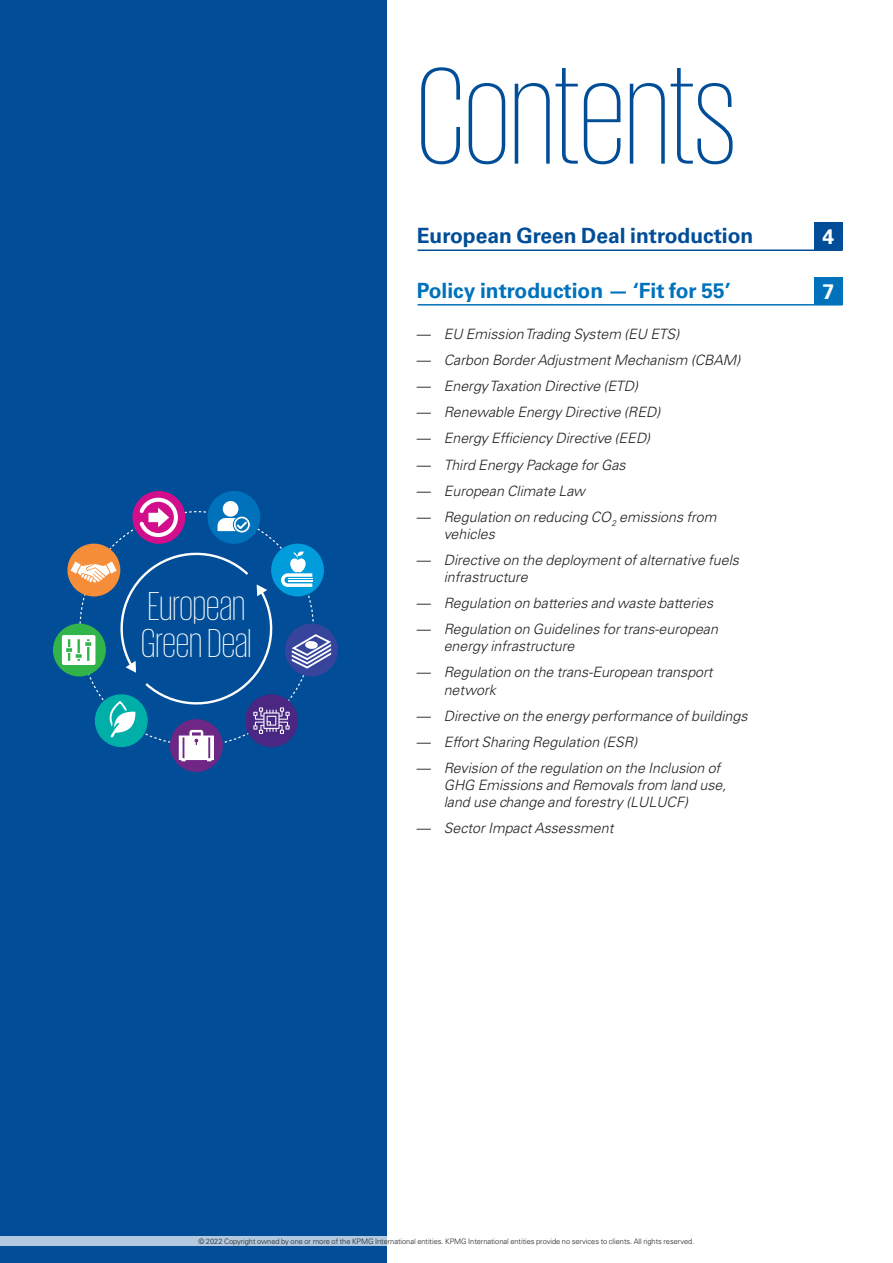
<style>
.page{position:relative;width:893px;height:1263px;background:#fff}
.page>*{position:absolute;margin:0;border:0;box-sizing:border-box;transform-origin:0 0}
.t1{font:200 141px "KPMG";letter-spacing:-.005em;color:#014d97}
.t2{font:200 41.25px/36.9px "KPMG";color:#fff}
.t3{font:700 21px "Univers LT Std";color:#014d97}
.t4{font:700 21px "Univers LT Std";color:#0072bc}
.t5{font:700 21px "Univers LT Std";color:#fff}
.t6{font:italic 300 14.25px/17.1px "Univers LT Std";color:#231f20}
.t7{font:300 7.5px "Univers LT Std";letter-spacing:-.005em;color:#231f20}
.s1{font-style:normal}
</style>
<div class="page">
<div style="left:814px;top:222px;width:28px;height:28px;background:#014d97"></div>
<div style="left:814px;top:277px;width:28px;height:28px;background:#0072bc"></div>
<div style="left:0;top:0;width:387px;height:1263px;background:#014d97"></div>
<div style="left:132px;top:491px;width:53px;height:53px;background:#d20e8c;border-radius:50%"></div>
<div style="left:170px;top:719px;width:53px;height:53px;background:#6f2786;border-radius:50%"></div>
<div style="left:53px;top:624px;width:53px;height:52px;background:#31b44a;border-radius:50%"></div>
<div style="left:285px;top:624px;width:53px;height:52px;background:#36449c;border-radius:50%"></div>
<div style="left:207px;top:491px;width:53px;height:53px;background:#0072bc;border-radius:50%"></div>
<div style="left:223px;top:501px;width:15px;height:16px;background:#fff;border-radius:50%"></div>
<svg style="left:233px;top:516px;width:17px;height:17px"></svg>
<div style="left:233px;top:516px;width:18px;height:17px;border:1px solid #0072bc;border-radius:50%"></div>
<svg style="left:218px;top:518px;width:29px;height:13px"></svg>
<svg style="left:139px;top:498px;width:39px;height:39px"></svg>
<svg style="left:62px;top:543px;width:269px;height:218px"></svg>
<hr style="left:418px;top:249px;width:424px;height:2px;background:#014d97">
<hr style="left:418px;top:304px;width:424px;height:2px;background:#0072bc">
<div style="left:0;top:1236px;width:387px;height:10px;background:#b2c9df"></div>
<h2 class="t2" style="left:141px;top:586px;width:112px">European<br>Green Deal</h2>
<h1 class="t1" style="left:417px;top:49px;width:321px">Contents</h1>
<h3 class="t3" style="left:417px;top:224px;width:338px">European Green Deal introduction</h3>
<h3 class="t4" style="left:417px;top:278px;width:315px">Policy introduction — ‘Fit for 55’</h3>
<p class="t6" style="left:417px;top:326px;width:264px"><span class="s1">—</span> EU Emission Trading System (EU ETS)</p>
<p class="t6" style="left:417px;top:352px;width:325px"><span class="s1">—</span> Carbon Border Adjustment Mechanism (CBAM)</p>
<p class="t6" style="left:417px;top:378px;width:223px"><span class="s1">—</span> Energy Taxation Directive (ETD)</p>
<p class="t6" style="left:417px;top:404px;width:245px"><span class="s1">—</span> Renewable Energy Directive (RED)</p>
<p class="t6" style="left:417px;top:430px;width:235px"><span class="s1">—</span> Energy Efficiency Directive (EED)</p>
<p class="t6" style="left:417px;top:456px;width:210px"><span class="s1">—</span> Third Energy Package for Gas</p>
<p class="t6" style="left:417px;top:482px;width:170px"><span class="s1">—</span> European Climate Law</p>
<p class="t6" style="left:444px;top:508px;width:274px;text-indent:-27px"><span class="s1">—</span> Regulation on reducing CO<sub>2</sub> emissions from vehicles</p>
<p class="t6" style="left:444px;top:551px;width:297px;text-indent:-27px"><span class="s1">—</span> Directive on the deployment of alternative fuels infrastructure</p>
<p class="t6" style="left:417px;top:595px;width:298px"><span class="s1">—</span> Regulation on batteries and waste batteries</p>
<p class="t6" style="left:444px;top:621px;width:276px;text-indent:-27px"><span class="s1">—</span> Regulation on Guidelines for trans-european energy infrastructure</p>
<p class="t6" style="left:444px;top:664px;width:270px;text-indent:-27px"><span class="s1">—</span> Regulation on the trans-European transport network</p>
<p class="t6" style="left:417px;top:707px;width:332px"><span class="s1">—</span> Directive on the energy performance of buildings</p>
<p class="t6" style="left:417px;top:733px;width:222px"><span class="s1">—</span> Effort Sharing Regulation (ESR)</p>
<p class="t6" style="left:444px;top:759px;width:284px;text-indent:-27px"><span class="s1">—</span> Revision of the regulation on the Inclusion of<br>GHG Emissions and Removals from land use, land use change and forestry (LULUCF)</p>
<p class="t6" style="left:417px;top:820px;width:198px"><span class="s1">—</span> Sector Impact Assessment</p>
<h3 class="t5" style="left:823px;top:224px;width:13px">4</h3>
<h3 class="t5" style="left:823px;top:279px;width:13px">7</h3>
<p class="t7" style="left:198px;top:1236px;width:498px">© 2022 Copyright owned by one or more of the KPMG International entities. KPMG International entities provide no services to clients. All rights reserved.</p>
</div>
